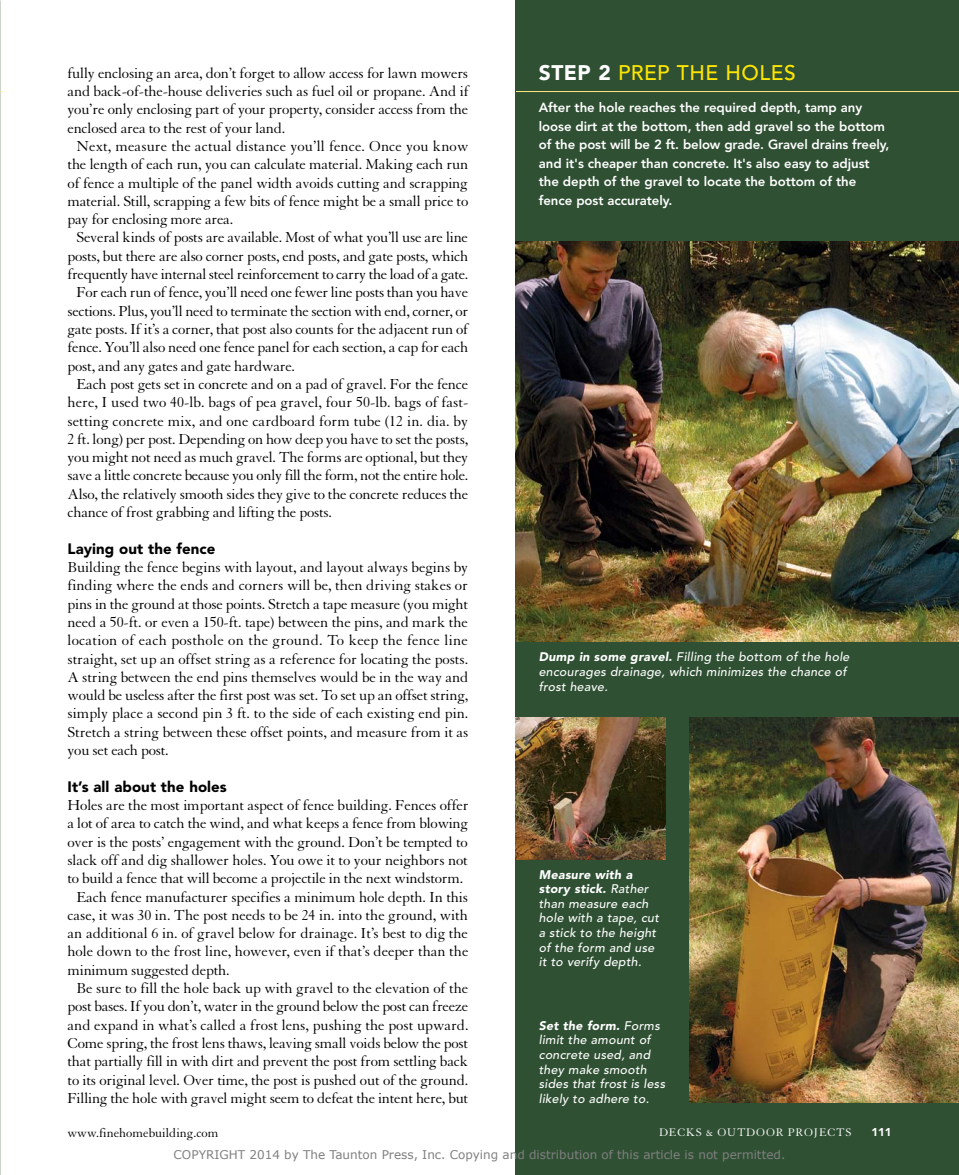
<style>
.page{position:relative;width:959px;height:1175px;background:#fff}
.page>*{position:absolute;margin:0;border:0;box-sizing:border-box;transform-origin:0 0}
.t1{font:500 21px "Avenir LT Std";color:#ffe600}
.t2{font:15.75px/18.3px "Granjon LT Std";letter-spacing:-.015em;color:#000;text-align:justify}
.t3{font:15.75px "Granjon LT Std";letter-spacing:.005em;color:#000}
.t4{font:900 15px "Avenir LT Std";letter-spacing:.005em;color:#000}
.t5{font:13.5px "Granjon LT Std";color:#000}
.t6{font:800 13.2px/18.5px "Avenir LT Std";letter-spacing:-.005em;color:#fff}
.t7{font:italic 500 12.3px/14.7px "Avenir LT Std";letter-spacing:.02em;color:#fff}
.t8{font:12px "Verdana";color:#808080}
.t9{font:12px "Granjon LT Std";letter-spacing:.07em;color:#fff}
.t10{font:900 11.25px "Avenir LT Std";color:#fff}
.s1{font-weight:900;color:#fff}
.s2{font-weight:900}
</style>
<div class="page">
<div style="left:516px;top:0;width:442px;height:1174px;background:#2f5033"></div>
<img style="left:0;top:291px;width:1px;height:811px">
<img style="left:689px;top:717px;width:269px;height:385px">
<img style="left:516px;top:717px;width:149px;height:142px">
<img style="left:516px;top:241px;width:442px;height:400px">
<hr style="left:516px;top:91px;width:442px;height:1px;background:#ffe881">
<p class="t2" style="left:68px;top:64px;width:402px">fully enclosing an area, don’t forget to allow access for lawn mowers</p>
<p class="t2" style="left:68px;top:82px;width:402px">and back-of-the-house deliveries such as fuel oil or propane. And if</p>
<p class="t2" style="left:68px;top:101px;width:402px">you’re only enclosing part of your property, consider access from the</p>
<p class="t2" style="left:68px;top:119px;width:219px">enclosed area to the rest of your land.</p>
<p class="t3" style="left:76px;top:138px;width:393px">Next, measure the actual distance you’ll fence. Once you know</p>
<p class="t2" style="left:68px;top:155px;width:402px">the length of each run, you can calculate material. Making each run</p>
<p class="t2" style="left:68px;top:174px;width:402px">of fence a multiple of the panel width avoids cutting and scrapping</p>
<p class="t2" style="left:68px;top:192px;width:402px">material. Still, scrapping a few bits of fence might be a small price to</p>
<p class="t2" style="left:68px;top:210px;width:167px">pay for enclosing more area.</p>
<p class="t2" style="left:76px;top:229px;width:393px">Several kinds of posts are available. Most of what you’ll use are line</p>
<p class="t2" style="left:68px;top:247px;width:402px">posts, but there are also corner posts, end posts, and gate posts, which</p>
<p class="t2" style="left:68px;top:265px;width:402px">frequently have internal steel reinforcement to carry the load of a gate.</p>
<p class="t2" style="left:76px;top:284px;width:393px">For each run of fence, you’ll need one fewer line posts than you have</p>
<p class="t2" style="left:68px;top:302px;width:402px">sections. Plus, you’ll need to terminate the section with end, corner, or</p>
<p class="t2" style="left:68px;top:320px;width:402px">gate posts. If it’s a corner, that post also counts for the adjacent run of</p>
<p class="t2" style="left:68px;top:338px;width:402px">fence. You’ll also need one fence panel for each section, a cap for each</p>
<p class="t2" style="left:68px;top:357px;width:229px">post, and any gates and gate hardware.</p>
<p class="t2" style="left:76px;top:375px;width:393px">Each post gets set in concrete and on a pad of gravel. For the fence</p>
<p class="t2" style="left:68px;top:393px;width:402px">here, I used two 40-lb. bags of pea gravel, four 50-lb. bags of fast-</p>
<p class="t3" style="left:68px;top:412px;width:402px">setting concrete mix, and one cardboard form tube (12 in. dia. by</p>
<p class="t2" style="left:68px;top:430px;width:402px">2 ft. long) per post. Depending on how deep you have to set the posts,</p>
<p class="t2" style="left:68px;top:448px;width:402px">you might not need as much gravel. The forms are optional, but they</p>
<p class="t2" style="left:68px;top:467px;width:402px">save a little concrete because you only fill the form, not the entire hole.</p>
<p class="t2" style="left:68px;top:485px;width:402px">Also, the relatively smooth sides they give to the concrete reduces the</p>
<p class="t2" style="left:68px;top:503px;width:266px">chance of frost grabbing and lifting the posts.</p>
<p class="t4" style="left:68px;top:539px;width:149px">Laying out the fence</p>
<p class="t2" style="left:68px;top:558px;width:402px">Building the fence begins with layout, and layout always begins by finding where the ends and corners will be, then driving stakes or pins in the ground at those points. Stretch a tape measure (you might need a 50-ft. or even a 150-ft. tape) between the pins, and mark the location of each posthole on the ground. To keep the fence line straight, set up an offset string as a reference for locating the posts.<br>A string between the end pins themselves would be in the way and would be useless after the first post was set. To set up an offset string, simply place a second pin 3 ft. to the side of each existing end pin.<br>Stretch a string between these offset points, and measure from it as you set each post.</p>
<p class="t4" style="left:68px;top:777px;width:161px">It’s all about the holes</p>
<p class="t2" style="left:68px;top:796px;width:402px">Holes are the most important aspect of fence building. Fences offer</p>
<p class="t2" style="left:68px;top:814px;width:402px">a lot of area to catch the wind, and what keeps a fence from blowing</p>
<p class="t2" style="left:68px;top:833px;width:402px">over is the posts’ engagement with the ground. Don’t be tempted to</p>
<p class="t2" style="left:68px;top:851px;width:402px">slack off and dig shallower holes. You owe it to your neighbors not</p>
<p class="t2" style="left:68px;top:869px;width:397px">to build a fence that will become a projectile in the next windstorm.</p>
<p class="t2" style="left:76px;top:887px;width:393px">Each fence manufacturer specifies a minimum hole depth. In this</p>
<p class="t2" style="left:68px;top:906px;width:402px">case, it was 30 in. The post needs to be 24 in. into the ground, with</p>
<p class="t2" style="left:68px;top:924px;width:402px">an additional 6 in. of gravel below for drainage. It’s best to dig the</p>
<p class="t2" style="left:68px;top:942px;width:402px">hole down to the frost line, however, even if that’s deeper than the</p>
<p class="t2" style="left:68px;top:961px;width:163px">minimum suggested depth.</p>
<p class="t2" style="left:76px;top:979px;width:393px">Be sure to fill the hole back up with gravel to the elevation of the</p>
<p class="t2" style="left:68px;top:997px;width:402px">post bases. If you don’t, water in the ground below the post can freeze</p>
<p class="t2" style="left:68px;top:1016px;width:402px">and expand in what’s called a frost lens, pushing the post upward.</p>
<p class="t2" style="left:68px;top:1034px;width:402px">Come spring, the frost lens thaws, leaving small voids below the post</p>
<p class="t2" style="left:68px;top:1052px;width:402px">that partially fill in with dirt and prevent the post from settling back</p>
<p class="t2" style="left:68px;top:1070px;width:402px">to its original level. Over time, the post is pushed out of the ground.</p>
<p class="t2" style="left:68px;top:1089px;width:402px">Filling the hole with gravel might seem to defeat the intent here, but</p>
<h1 class="t1" style="left:538px;top:61px;width:153px"><span class="s1">Step 2</span> PREP THE</h1>
<h1 class="t1" style="left:725px;top:61px;width:15px">HOLES</h1>
<p class="t6" style="left:539px;top:99px;width:352px">After the hole reaches the required depth, tamp any loose dirt at the bottom, then add gravel so the bottom of the post will be 2 ft. below grade. Gravel drains freely, and it's cheaper than concrete. It's also easy to adjust the depth of the gravel to locate the bottom of the fence post accurately.</p>
<p class="t7" style="left:538px;top:650px;width:312px"><span class="s2">Dump in some gravel.</span> Filling the bottom of the hole encourages drainage, which minimizes the chance of frost heave.</p>
<p class="t7" style="left:538px;top:867px;width:122px"><span class="s2">Measure with a story stick.</span> Rather than measure each hole with a tape, cut a stick to the height of the form and use it to verify depth.</p>
<p class="t7" style="left:538px;top:1018px;width:128px"><span class="s2">Set the form.</span> Forms limit the amount of concrete used, and they make smooth sides that frost is less likely to adhere to.</p>
<p class="t5" style="left:68px;top:1125px;width:152px">www.finehomebuilding.com</p>
<p class="t9" style="left:659px;top:1126px;width:10px">dec</p>
<p class="t9" style="left:686px;top:1126px;width:42px">ks &amp; outdoo</p>
<p class="t9" style="left:775px;top:1126px;width:53px">r projects</p>
<p class="t10" style="left:871px;top:1125px;width:21px">111</p>
<p class="t8" style="left:174px;top:1146px;width:613px">COPYRIGHT 2014 by The Taunton Press, Inc. Copying and distribution of this article is not permitted.</p>
</div>
